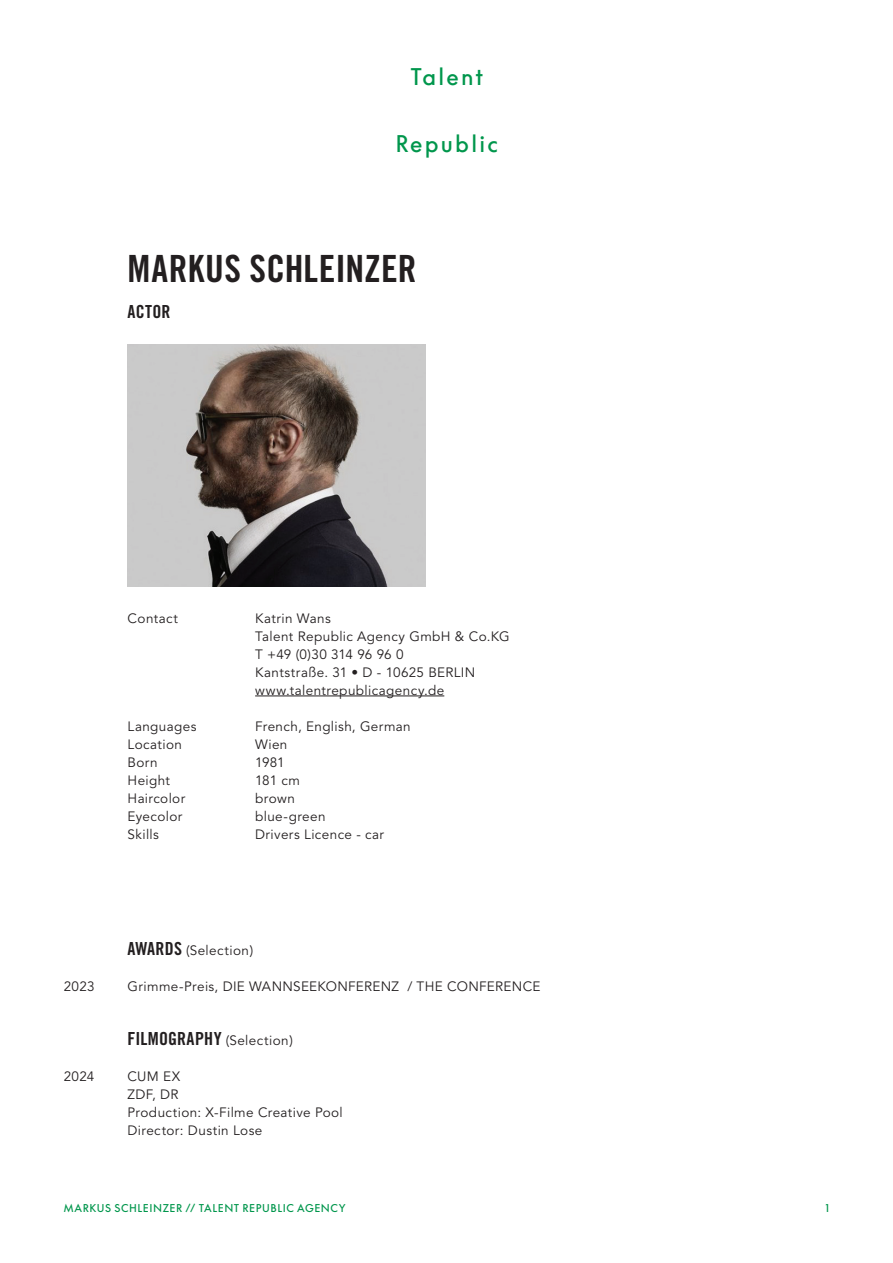
<style>
.page{position:relative;width:893px;height:1263px;background:#fff}
.page>*{position:absolute;margin:0;border:0;box-sizing:border-box;transform-origin:0 0}
.t1{font:37.5px "Trade Gothic LT Std Bd Cn 20";letter-spacing:.005em;color:#231f20}
.t2{font:22.5px "Supreme LLTT";letter-spacing:.1em;color:#00964c}
.t3{font:18px "Trade Gothic LT Std Bd Cn 20";letter-spacing:.01em;color:#231f20}
.t4{font:13.5px/18px "Avenir LT Std";letter-spacing:.03em;color:#231f20}
.t5{font:10.5px "Supreme LL";letter-spacing:.055em;color:#00964c}
.s1{font-family:"Trade Gothic LT Std Bd Cn 20";font-size:18px}
.s2{font-family:"Avenir LT Std";font-size:13.5px}
</style>
<div class="page">
<hr style="left:255px;top:696px;width:189px;height:1px;background:#231f20">
<img style="left:128px;top:344px;width:297px;height:243px">
<h2 class="t2" style="left:410px;top:64px;width:74px">Talent</h2>
<h2 class="t2" style="left:395px;top:131px;width:104px">Republic</h2>
<h1 class="t1" style="left:128px;top:246px;width:291px">MARKUS SCHLEINZER</h1>
<h3 class="t3" style="left:128px;top:301px;width:44px">ACTOR</h3>
<p class="t4" style="left:128px;top:609px;width:52px">Contact</p>
<p class="t4" style="left:128px;top:717px;width:71px">Languages<br>Location<br>Born<br>Height<br>Haircolor<br>Eyecolor<br>Skills</p>
<p class="t4" style="left:255px;top:609px;width:256px">Katrin Wans<br>Talent Republic Agency GmbH &amp; Co.KG<br>T +49 (0)30 314 96 96 0<br>Kantstraße. 31 • D - 10625 BERLIN www.talentrepublicagency.de</p>
<p class="t4" style="left:255px;top:717px;width:157px">French, English, German<br>Wien<br>1981<br>181 cm<br>brown<br>blue-green<br>Drivers Licence - car</p>
<p class="t4" style="left:64px;top:978px;width:32px">2023</p>
<p class="t4" style="left:64px;top:1068px;width:32px">2024</p>
<p class="t4" style="left:128px;top:942px;width:127px"><span class="s1">AWARDS</span> (Selection)</p>
<p class="t4" style="left:128px;top:978px;width:414px">Grimme-Preis, DIE WANNSEEKONFERENZ / THE CONFERENCE</p>
<h3 class="t3" style="left:128px;top:1027px;width:167px">FILMOGRAPHY <span class="s2">(Selection)</span></h3>
<p class="t4" style="left:128px;top:1068px;width:217px">CUM EX<br>ZDF, DR<br>Production: X-Filme Creative Pool<br>Director: Dustin Lose</p>
<p class="t5" style="left:64px;top:1202px;width:283px">MARKUS SCHLEINZER // TALENT REPUBLIC AGENCY</p>
<p class="t5" style="left:825px;top:1202px;width:5px">1</p>
</div>
